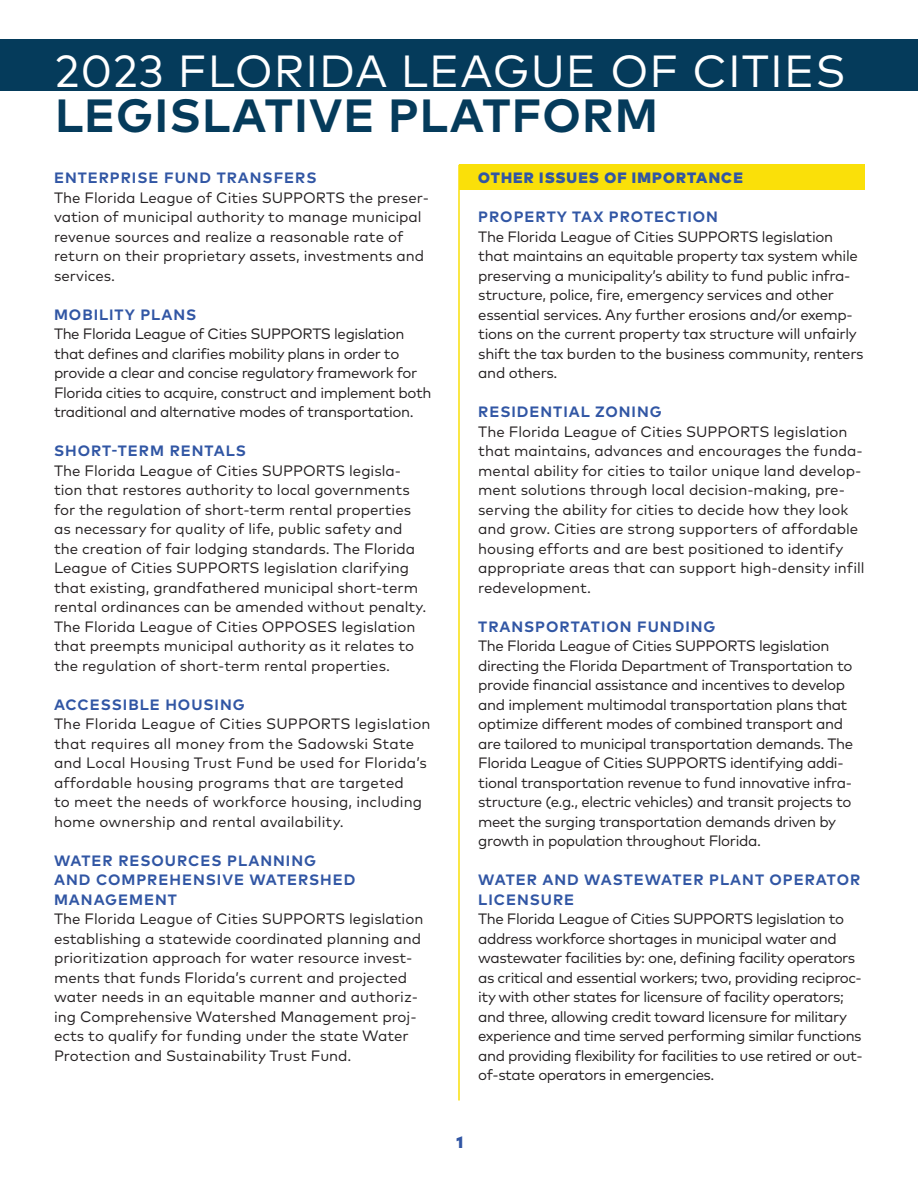
<style>
.page{position:relative;width:918px;height:1188px;background:#fff}
.page>*{position:absolute;margin:0;border:0;box-sizing:border-box;transform-origin:0 0}
.t1{font:700 46.5px "Mark Pro";letter-spacing:.025em;color:#053b5b}
.t2{font:45px "Mark Pro";letter-spacing:.025em;color:#fff}
.t3{font:900 16.5px "Mark Pro";color:#3156a4}
.t4{font:15px/19.5px "Mark Pro";letter-spacing:-.015em;color:#231f20}
.t5{font:15px/19.5px "Mark Pro";letter-spacing:.01em;color:#231f20}
.t6{font:700 15px/19.5px "Mark Pro";letter-spacing:.065em;color:#3156a4}
.t7{font:900 15px "Mark Pro";letter-spacing:.075em;color:#3156a4}
</style>
<div class="page">
<div style="left:459px;top:165px;width:406px;height:25px;background:#fae009"></div>
<div style="left:0;top:39px;width:918px;height:52px;background:#053b5b"></div>
<hr style="left:458px;top:165px;width:2px;height:936px;background:#fae009">
<h2 class="t2" style="left:55px;top:37px;width:792px">2023 FLORIDA LEAGUE OF CITIES</h2>
<h1 class="t1" style="left:55px;top:80px;width:605px">LEGISLATIVE PLATFORM</h1>
<p class="t6" style="left:54px;top:167px;width:264px">ENTERPRISE FUND TRANSFERS</p>
<p class="t4" style="left:54px;top:186px;width:377px">The Florida League of Cities SUPPORTS the preser&shy;vation of municipal authority to manage municipal revenue sources and realize a reasonable rate of return on their proprietary assets, investments and services.</p>
<p class="t6" style="left:54px;top:303px;width:144px">MOBILITY PLANS</p>
<p class="t4" style="left:54px;top:323px;width:379px">The Florida League of Cities SUPPORTS legislation that defines and clarifies mobility plans in order to provide a clear and concise regulatory framework for Florida cities to acquire, construct and implement both traditional and alternative modes of transportation.</p>
<p class="t6" style="left:54px;top:440px;width:193px">SHORT-TERM RENTALS</p>
<p class="t4" style="left:54px;top:459px;width:374px">The Florida League of Cities SUPPORTS legisla&shy;tion that restores authority to local governments for the regulation of short-term rental properties as necessary for quality of life, public safety and the creation of fair lodging standards. The Florida League of Cities SUPPORTS legislation clarifying that existing, grandfathered municipal short-term rental ordinances can be amended without penalty.<br>The Florida League of Cities OPPOSES legislation that preempts municipal authority as it relates to the regulation of short-term rental properties.</p>
<p class="t6" style="left:54px;top:693px;width:192px">ACCESSIBLE HOUSING</p>
<p class="t5" style="left:54px;top:713px;width:378px">The Florida League of Cities SUPPORTS legislation that requires all money from the Sadowski State and Local Housing Trust Fund be used for Florida’s affordable housing programs that are targeted<br>to meet the needs of workforce housing, including home ownership and rental availability.</p>
<p class="t6" style="left:54px;top:849px;width:303px">WATER RESOURCES PLANNING<br>AND COMPREHENSIVE WATERSHED<br>MANAGEMENT</p>
<p class="t4" style="left:54px;top:908px;width:371px">The Florida League of Cities SUPPORTS legislation establishing a statewide coordinated planning and prioritization approach for water resource invest&shy;ments that funds Florida’s current and projected water needs in an equitable manner and authoriz&shy;ing Comprehensive Watershed Management proj&shy;ects to qualify for funding under the state Water Protection and Sustainability Trust Fund.</p>
<p class="t7" style="left:478px;top:166px;width:266px">OTHER ISSUES OF IMPORTANCE</p>
<p class="t6" style="left:478px;top:206px;width:241px">PROPERTY TAX PROTECTION</p>
<p class="t4" style="left:478px;top:225px;width:387px">The Florida League of Cities SUPPORTS legislation that maintains an equitable property tax system while preserving a municipality’s ability to fund public infra&shy;structure, police, fire, emergency services and other essential services. Any further erosions and/or exemp&shy;tions on the current property tax structure will unfairly shift the tax burden to the business community, renters and others.</p>
<p class="t6" style="left:478px;top:401px;width:185px">RESIDENTIAL ZONING</p>
<p class="t4" style="left:478px;top:420px;width:388px">The Florida League of Cities SUPPORTS legislation that maintains, advances and encourages the funda&shy;mental ability for cities to tailor unique land develop&shy;ment solutions through local decision-making, pre&shy;serving the ability for cities to decide how they look and grow. Cities are strong supporters of affordable housing efforts and are best positioned to identify appropriate areas that can support high-density infill redevelopment.</p>
<p class="t6" style="left:478px;top:615px;width:239px">TRANSPORTATION FUNDING</p>
<p class="t4" style="left:478px;top:635px;width:376px">The Florida League of Cities SUPPORTS legislation directing the Florida Department of Transportation to provide financial assistance and incentives to develop and implement multimodal transportation plans that optimize different modes of combined transport and are tailored to municipal transportation demands. The Florida League of Cities SUPPORTS identifying addi&shy;tional transportation revenue to fund innovative infra&shy;structure (e.g., electric vehicles) and transit projects to meet the surging transportation demands driven by growth in population throughout Florida.</p>
<p class="t6" style="left:478px;top:869px;width:383px">WATER AND WASTEWATER PLANT OPERATOR<br>LICENSURE</p>
<p class="t4" style="left:478px;top:908px;width:386px">The Florida League of Cities SUPPORTS legislation to address workforce shortages in municipal water and wastewater facilities by: one, defining facility operators as critical and essential workers; two, providing reciproc&shy;ity with other states for licensure of facility operators; and three, allowing credit toward licensure for military experience and time served performing similar functions and providing flexibility for facilities to use retired or out&shy;of-state operators in emergencies.</p>
<p class="t3" style="left:457px;top:1130px;width:8px">1</p>
</div>
